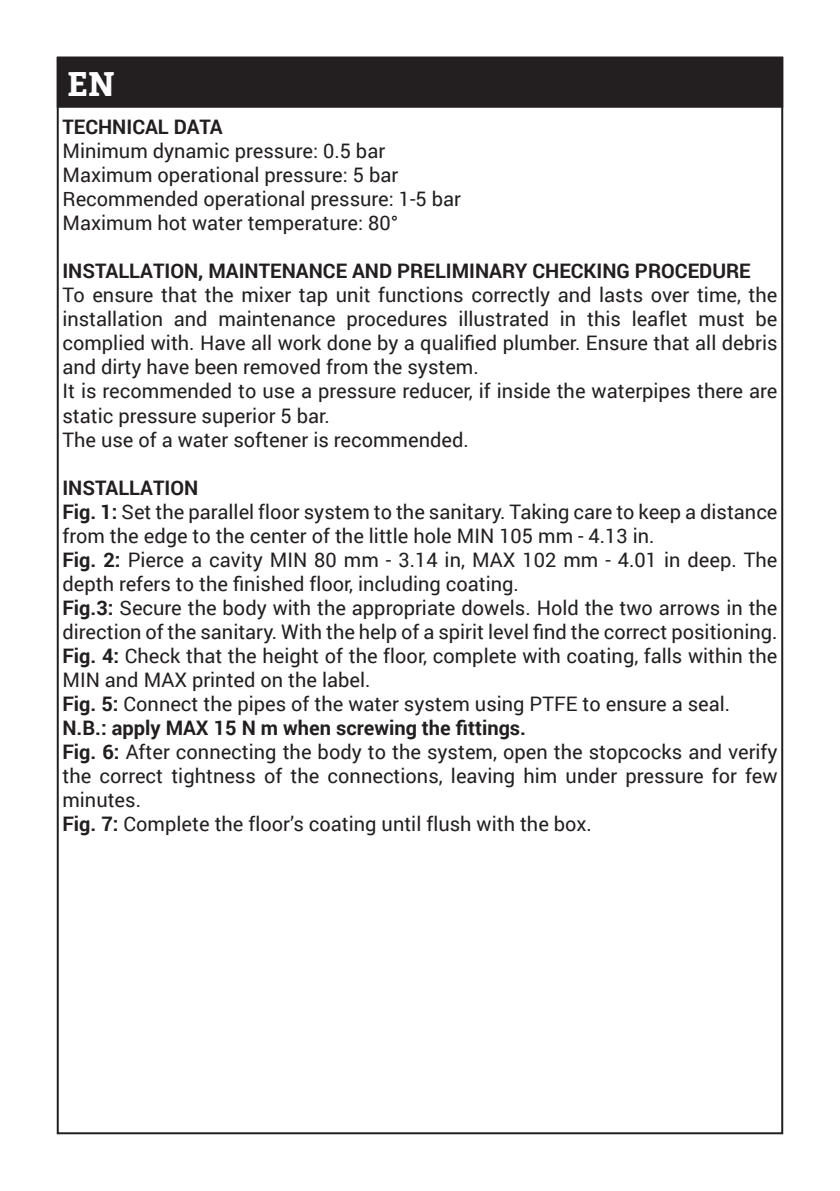
<style>
.page{position:relative;width:840px;height:1191px;background:#fff}
.page>*{position:absolute;margin:0;border:0;box-sizing:border-box;transform-origin:0 0}
.t1{font:700 34px "Bitter";color:#fff}
.t2{font:20px/24px "Roboto";color:#231f20}
.t3{font:700 20px "Roboto";color:#231f20}
.s1{font-weight:700}
</style>
<div class="page">
<div style="left:58px;top:58px;width:723px;height:49px;background:#231f20"></div>
<div style="left:57px;top:57px;width:725px;height:51px;border:2px solid #231f20"></div>
<p class="t1" style="left:67px;top:63px;width:50px">EN</p>
<p class="t3" style="left:62px;top:113px;width:162px">TECHNICAL DATA</p>
<p class="t2" style="left:62px;top:138px;width:324px">Minimum dynamic pressure: 0.5 bar</p>
<p class="t2" style="left:62px;top:162px;width:337px">Maximum operational pressure: 5 bar</p>
<p class="t2" style="left:62px;top:186px;width:400px">Recommended operational pressure: 1-5 bar</p>
<p class="t2" style="left:62px;top:210px;width:337px">Maximum hot water temperature: 80°</p>
<p class="t3" style="left:62px;top:257px;width:689px">INSTALLATION, MAINTENANCE AND PRELIMINARY CHECKING PROCEDURE</p>
<p class="t2" style="left:62px;top:282px;width:716px;text-align:justify">To ensure that the mixer tap unit functions correctly and lasts over time, the installation and maintenance procedures illustrated in this leaflet must be complied with. Have all work done by a qualified plumber. Ensure that all debris and dirty have been removed from the system.</p>
<p class="t2" style="left:62px;top:378px;width:716px">It is recommended to use a pressure reducer, if inside the waterpipes there are static pressure superior 5 bar.</p>
<p class="t2" style="left:62px;top:426px;width:407px">The use of a water softener is recommended.</p>
<p class="t3" style="left:62px;top:473px;width:137px">INSTALLATION</p>
<p class="t2" style="left:62px;top:498px;width:716px"><span class="s1">Fig. 1:</span> Set the parallel floor system to the sanitary. Taking care to keep a distance from the edge to the center of the little hole MIN 105 mm - 4.13 in.</p>
<p class="t2" style="left:62px;top:546px;width:716px"><span class="s1">Fig. 2:</span> Pierce a cavity MIN 80 mm - 3.14 in, MAX 102 mm - 4.01 in deep. The depth refers to the finished floor, including coating.</p>
<p class="t2" style="left:62px;top:594px;width:716px"><span class="s1">Fig.3:</span> Secure the body with the appropriate dowels. Hold the two arrows in the direction of the sanitary. With the help of a spirit level find the correct positioning.</p>
<p class="t2" style="left:62px;top:642px;width:716px"><span class="s1">Fig. 4:</span> Check that the height of the floor, complete with coating, falls within the<br>MIN and MAX printed on the label.</p>
<p class="t2" style="left:62px;top:690px;width:669px"><span class="s1">Fig. 5:</span> Connect the pipes of the water system using PTFE to ensure a seal.</p>
<p class="t3" style="left:62px;top:713px;width:465px">N.B.: apply MAX 15 N m when screwing the fittings.</p>
<p class="t2" style="left:62px;top:738px;width:716px;text-align:justify"><span class="s1">Fig. 6:</span> After connecting the body to the system, open the stopcocks and verify the correct tightness of the connections, leaving him under pressure for few minutes.</p>
<p class="t2" style="left:62px;top:810px;width:530px"><span class="s1">Fig. 7:</span> Complete the floor’s coating until flush with the box.</p>
</div>
